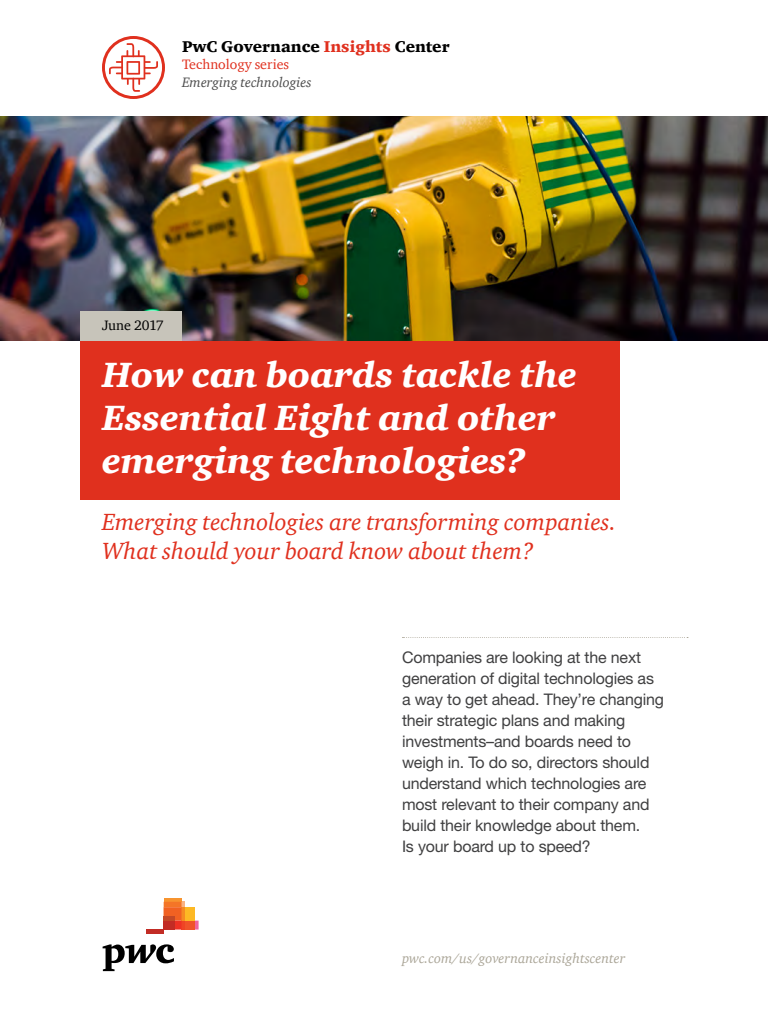
<style>
.page{position:relative;width:768px;height:1024px;background:#fff}
.page>*{position:absolute;margin:0;border:0;box-sizing:border-box;transform-origin:0 0}
.t1{font:italic 900 36px/43.2px "ITC Charter Com";color:#fff}
.t2{font:italic 24px/28.8px "ITC Charter Com";color:#e0301e}
.t3{font:16px/21px "Helvetica Neue LT Std";letter-spacing:-.01em;color:#404041}
.t4{font:900 16px "ITC Charter Com";color:#000}
.t5{font:italic 14px "ITC Charter Com";color:#aba698}
.t6{font:italic 14px "ITC Charter Com";color:#4d4d4d}
.t7{font:14px "ITC Charter Com";color:#e0301e}
.t8{font:14px "ITC Charter Com";color:#000}
.s1{color:#e0301e}
</style>
<div class="page">
<img style="left:0;top:116px;width:768px;height:225px">
<div style="left:80px;top:341px;width:540px;height:159px;background:#e0301e"></div>
<svg style="left:402px;top:637px;width:286px;height:1px"></svg>
<svg style="left:103px;top:944px;width:71px;height:27px"></svg>
<hr style="left:164px;top:898px;width:18px;height:4px;background:#f7942f">
<svg style="left:164px;top:902px;width:35px;height:28px"></svg>
<div style="left:164px;top:916px;width:11px;height:5px;background:#c44926"></div>
<div style="left:164px;top:921px;width:11px;height:9px;background:#c22c25"></div>
<hr style="left:146px;top:930px;width:18px;height:4px;background:#c22c25">
<svg style="left:102px;top:36px;width:63px;height:63px"></svg>
<div style="left:80px;top:311px;width:102px;height:30px;background:#c7c4ba"></div>
<p class="t4" style="left:182px;top:37px;width:269px">PwC Governance <span class="s1">Insights</span> Center</p>
<p class="t7" style="left:182px;top:55px;width:109px">Technology series</p>
<p class="t6" style="left:182px;top:74px;width:131px">Emerging technologies</p>
<p class="t8" style="left:102px;top:317px;width:63px">June 2017</p>
<h1 class="t1" style="left:102px;top:352px;width:477px">How can boards tackle the<br>Essential Eight and other emerging technologies?</h1>
<h2 class="t2" style="left:102px;top:507px;width:516px">Emerging technologies are transforming companies.<br>What should your board know about them?</h2>
<p class="t3" style="left:402px;top:647px;width:264px">Companies are looking at the next generation of digital technologies as a way to get ahead. They’re changing their strategic plans and making investments–and boards need to weigh in. To do so, directors should understand which technologies are most relevant to their company and build their knowledge about them.<br>Is your board up to speed?</p>
<p class="t5" style="left:402px;top:950px;width:225px">pwc.com/us/governanceinsightscenter</p>
</div>
